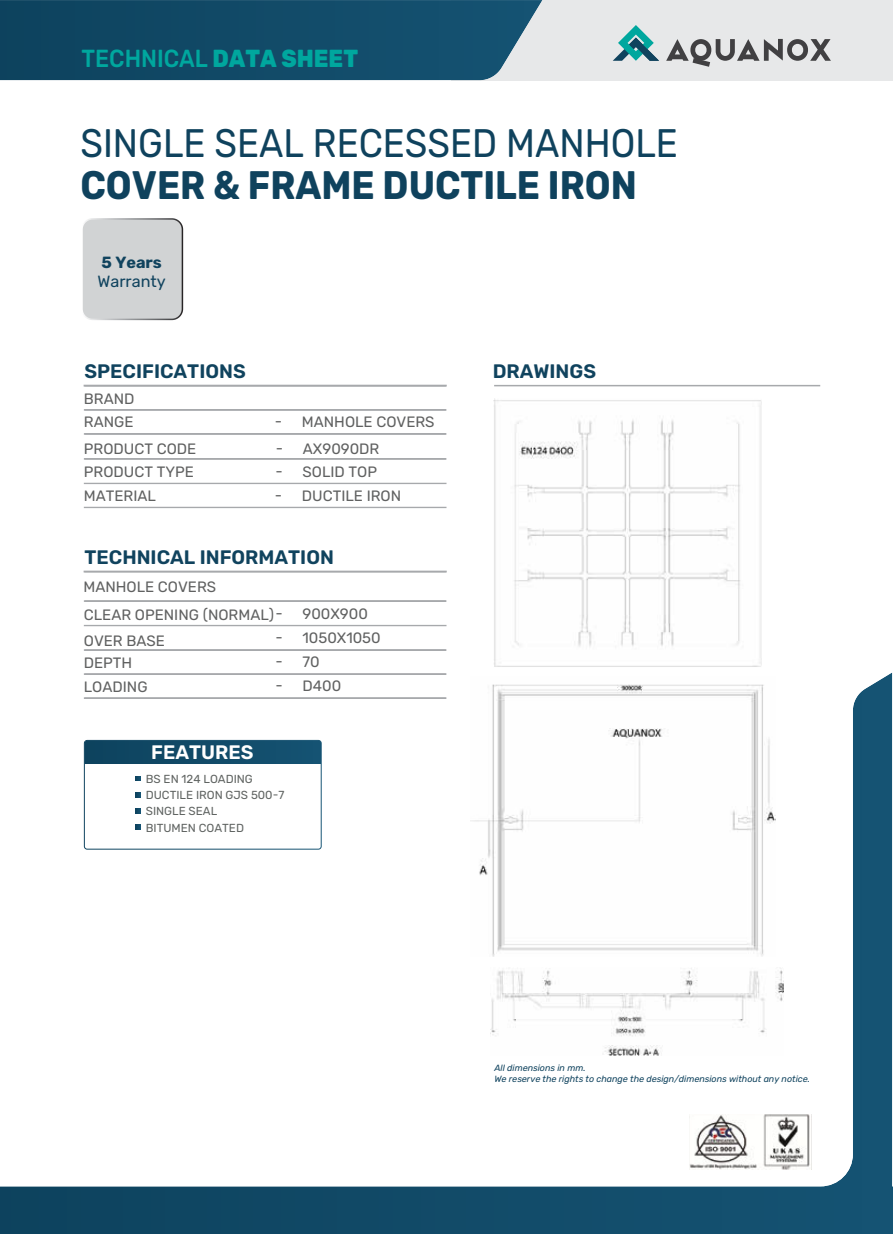
<style>
.page{position:relative;width:893px;height:1234px;background:#fff}
.page>*{position:absolute;margin:0;border:0;box-sizing:border-box;transform-origin:0 0}
.t1{font:39.75px "Rubik";color:#0f425d;scale:.91 1}
.t2{font:700 39.75px "Rubik";color:#0f425d;scale:.91 1}
.t3{font:500 24.6px "Rubik";color:#00a79e;scale:.91 1}
.t4{font:600 19.5px "Rubik";color:#10435e}
.t5{font:600 19.5px "Rubik";color:#fff}
.t6{font:16.2px "Rubik";color:#10435e}
.t7{font:700 16.2px "Rubik";color:#10435e}
.t8{font:15px/23.5px "Rubik";color:#606161}
.t9{font:11.7px/16.4px "Rubik";color:#606462}
.t10{font:italic 9px/10.8px "Rubik";color:#10435e}
.s1{font-weight:800}
</style>
<div class="page">
<div style="left:451px;top:0;width:442px;height:80px;background:#e7e8e9"></div>
<div style="left:82px;top:219px;width:100px;height:100px;background:#d1d3d4;border-radius:11px"></div>
<div style="left:81px;top:218px;width:102px;height:102px;border:2px solid #fff;border-radius:11px"></div>
<svg style="left:613px;top:25px;width:46px;height:36px"></svg>
<svg style="left:666px;top:39px;width:165px;height:28px"></svg>
<svg style="left:0;top:0;width:542px;height:80px;background:#1a516d"></svg>
<div style="left:84px;top:384px;width:363px;height:2px;border:2px solid #a7a9ac"></div>
<div style="left:84px;top:409px;width:362px;height:1px;border:1px solid #a7a9ac"></div>
<div style="left:84px;top:433px;width:362px;height:1px;border:1px solid #a7a9ac"></div>
<div style="left:84px;top:458px;width:362px;height:1px;border:1px solid #a7a9ac"></div>
<div style="left:84px;top:483px;width:362px;height:1px;border:1px solid #a7a9ac"></div>
<div style="left:84px;top:507px;width:362px;height:1px;border:1px solid #a7a9ac"></div>
<div style="left:84px;top:570px;width:363px;height:2px;border:2px solid #a7a9ac"></div>
<div style="left:84px;top:600px;width:362px;height:1px;border:1px solid #a7a9ac"></div>
<div style="left:84px;top:625px;width:362px;height:1px;border:1px solid #a7a9ac"></div>
<div style="left:84px;top:649px;width:362px;height:1px;border:1px solid #a7a9ac"></div>
<svg style="left:0;top:673px;width:893px;height:560px"></svg>
<div style="left:84px;top:739px;width:238px;height:110px;border:1px solid #fff;border-radius:3px"></div>
<svg style="left:84px;top:740px;width:237px;height:23px;background:#114b68"></svg>
<svg style="left:136px;top:776px;width:4px;height:4px"></svg>
<svg style="left:136px;top:792px;width:4px;height:5px"></svg>
<svg style="left:136px;top:808px;width:4px;height:5px"></svg>
<svg style="left:136px;top:824px;width:4px;height:5px"></svg>
<hr style="left:494px;top:385px;width:326px;height:1px;background:#a7a9ac">
<img style="left:493px;top:399px;width:268px;height:268px">
<img style="left:470px;top:676px;width:305px;height:280px">
<img style="left:491px;top:966px;width:292px;height:88px">
<h2 class="t3" style="left:82px;top:44px;width:305px">TECHNICAL <span class="s1">DATA SHEET</span></h2>
<h1 class="t1" style="left:80px;top:128px;width:658px">SINGLE SEAL RECESSED MANHOLE</h1>
<h1 class="t2" style="left:80px;top:162px;width:613px">COVER &amp; FRAME DUCTILE IRON</h1>
<p class="t7" style="left:101px;top:252px;width:62px">5 Years</p>
<p class="t6" style="left:98px;top:275px;width:70px">Warranty</p>
<h3 class="t4" style="left:85px;top:360px;width:163px">SPECIFICATIONS</h3>
<p class="t8" style="left:84px;top:388px;width:52px">BRAND<br>RANGE</p>
<p class="t8" style="left:84px;top:438px;width:114px;line-height:23px">PRODUCT CODE<br>PRODUCT TYPE</p>
<p class="t8" style="left:275px;top:411px;width:161px">- MANHOLE COVERS</p>
<p class="t8" style="left:276px;top:437px;width:105px">- AX9090DR</p>
<p class="t8" style="left:276px;top:460px;width:103px">- SOLID TOP</p>
<p class="t8" style="left:84px;top:485px;width:74px">MATERIAL</p>
<p class="t8" style="left:275px;top:484px;width:128px">- DUCTILE IRON</p>
<h3 class="t4" style="left:85px;top:546px;width:251px">TECHNICAL INFORMATION</h3>
<p class="t8" style="left:83px;top:576px;width:134px">MANHOLE COVERS</p>
<p class="t8" style="left:84px;top:603px;width:285px">CLEAR OPENING (NORMAL)- 900X900</p>
<p class="t8" style="left:275px;top:626px;width:107px">- 1050X1050</p>
<p class="t8" style="left:275px;top:650px;width:46px">- 70</p>
<p class="t8" style="left:275px;top:674px;width:67px">- D400</p>
<p class="t8" style="left:84px;top:630px;width:83px;line-height:22.4px">OVER BASE<br>DEPTH</p>
<p class="t8" style="left:84px;top:676px;width:65px">LOADING</p>
<h3 class="t5" style="left:151px;top:740px;width:104px">FEATURES</h3>
<p class="t9" style="left:146px;top:771px;width:140px">BS EN 124 LOADING<br>DUCTILE IRON GJS 500-7<br>SINGLE SEAL<br>BITUMEN COATED</p>
<h3 class="t4" style="left:493px;top:360px;width:105px">DRAWINGS</h3>
<p class="t10" style="left:494px;top:1062px;width:317px">All dimensions in mm.<br>We reserve the rights to change the design/dimensions without any notice.</p>
</div>
